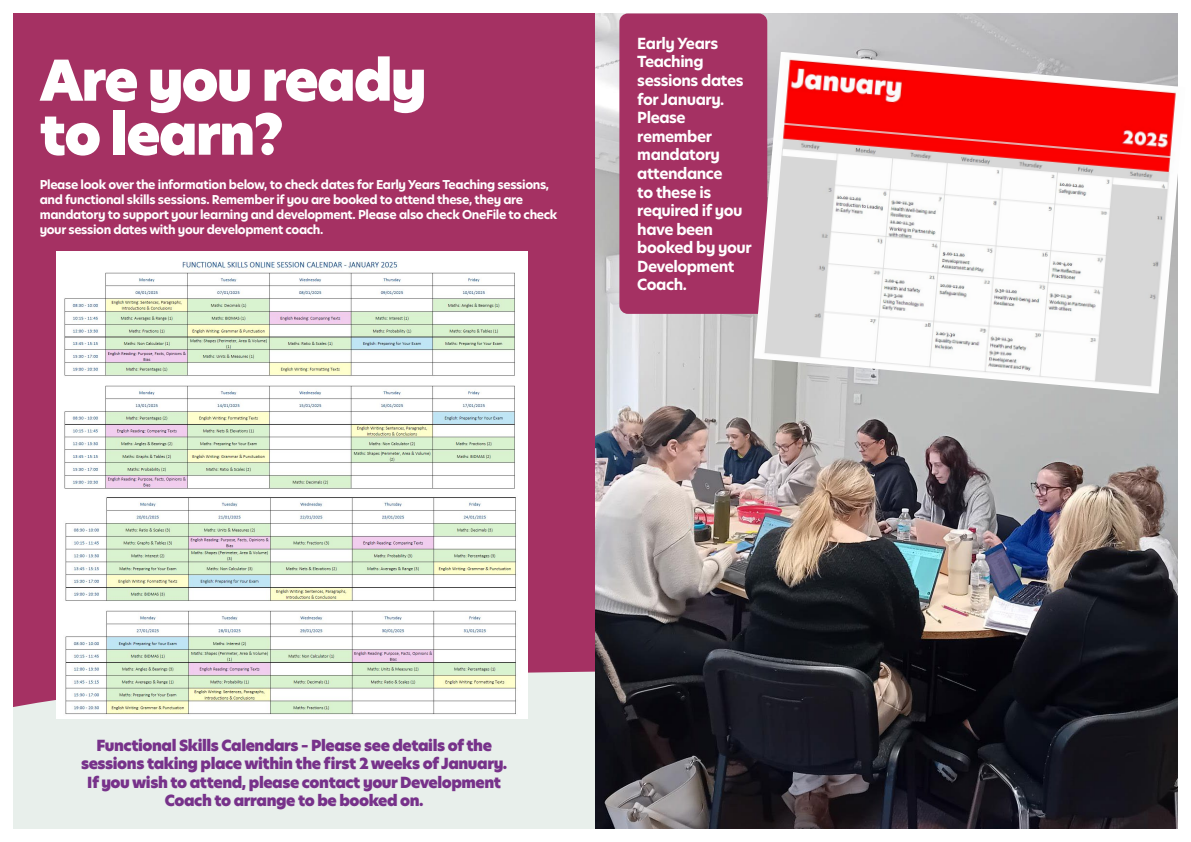
<style>
.page{position:relative;width:1191px;height:842px;background:#fff}
.page>*{position:absolute;margin:0;border:0;box-sizing:border-box;transform-origin:0 0}
.t1{font:55px/54px "Hero Junior Super";letter-spacing:-.03em;color:#fff}
.t2{font:15px/18.6px "Hero Junior Super";letter-spacing:-.03em;color:#77328a;text-align:center}
.t3{font:700 15px/18.6px "Hero Junior";letter-spacing:-.03em;color:#fff}
.t4{font:700 12px/15px "Hero Junior";letter-spacing:-.03em;color:#fff}
</style>
<div class="page">
<div style="left:14px;top:14px;width:581px;height:587px;background:#a53163"></div>
<svg style="left:14px;top:601px;width:581px;height:227px;background:#e0d8da"></svg>
<img style="left:595px;top:14px;width:582px;height:814px">
<img style="left:57px;top:251px;width:470px;height:468px">
<div style="left:619px;top:13px;width:148px;height:301px;background:#a53163;border-radius:9px"></div>
<img style="left:754px;top:52px;width:424px;height:342px">
<h1 class="t1" style="left:40px;top:54px;width:388px">Are you ready to learn?</h1>
<p class="t4" style="left:40px;top:177px;width:519px">Please look over the information below, to check dates for Early Years Teaching sessions, and functional skills sessions. Remember if you are booked to attend these, they are mandatory to support your learning and development. Please also check OneFile to check your session dates with your development coach.</p>
<p class="t3" style="left:637px;top:34px;width:116px">Early Years<br>Teaching sessions dates for January.<br>Please remember mandatory attendance<br>to these is required if you have been booked by your<br>Development<br>Coach.</p>
<p class="t2" style="left:81px;top:736px;width:428px">Functional Skills Calendars – Please see details of the sessions taking place within the first 2 weeks of January.<br>If you wish to attend, please contact your Development Coach to arrange to be booked on.</p>
</div>
